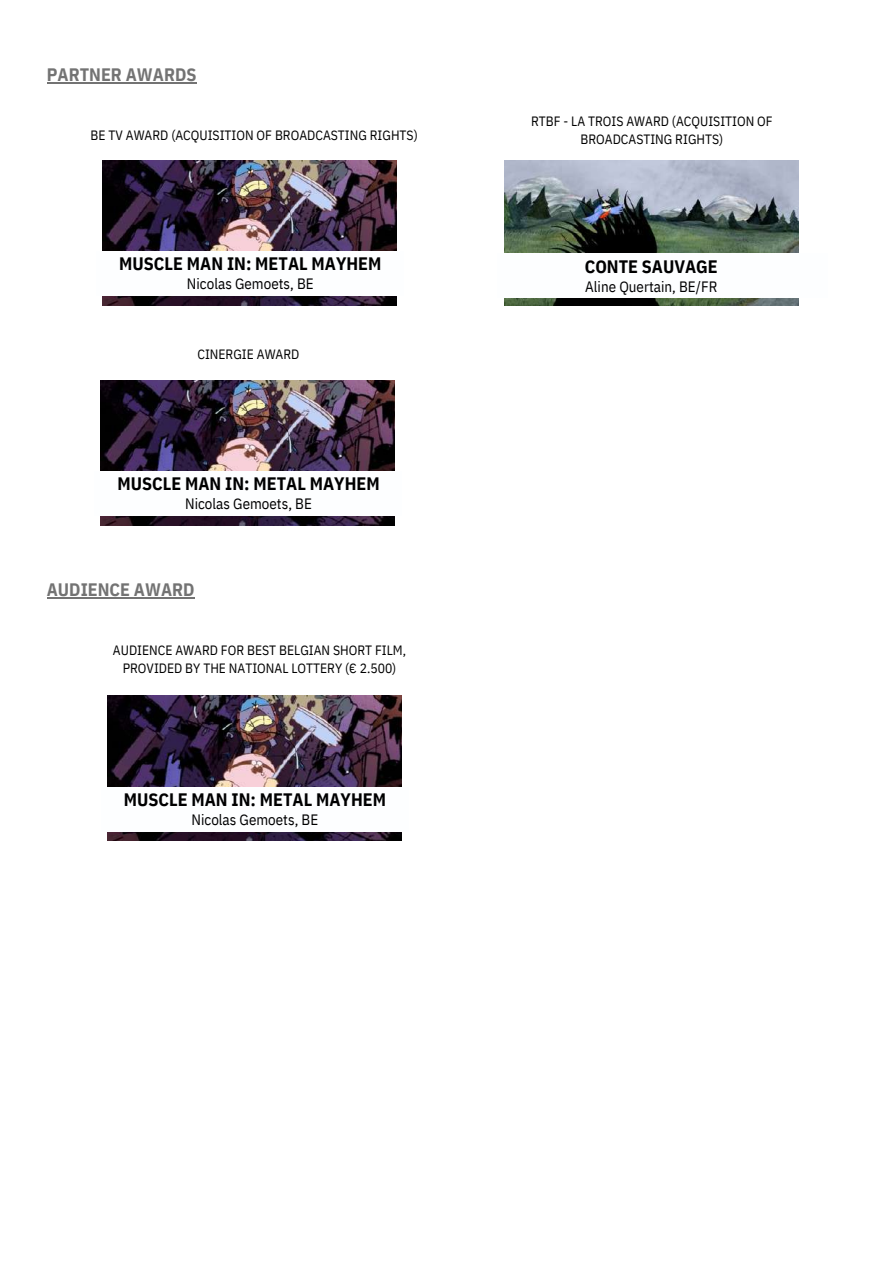
<style>
.page{position:relative;width:894px;height:1264px;background:#fff}
.page>*{position:absolute;margin:0;border:0;box-sizing:border-box;transform-origin:0 0}
.t1{font:700 18px "IBM Plex Sans Cond";color:#000}
.t2{font:700 18px "IBM Plex Sans Cond";color:#737373}
.t3{font:15px "IBM Plex Sans Cond";color:#000}
.t4{font:13.5px/18px "IBM Plex Sans Cond";color:#000;text-align:center}
</style>
<div class="page">
<img style="left:103px;top:160px;width:293px;height:145px">
<img style="left:107px;top:695px;width:294px;height:145px">
<img style="left:101px;top:380px;width:293px;height:145px">
<img style="left:504px;top:160px;width:293px;height:145px">
<div style="left:496px;top:254px;width:331px;height:44px;background:#fdfeff"></div>
<div style="left:96px;top:251px;width:308px;height:45px;background:#fdfeff"></div>
<div style="left:101px;top:786px;width:307px;height:45px;background:#fdfeff"></div>
<div style="left:95px;top:471px;width:307px;height:44px;background:#fdfeff"></div>
<hr style="left:47px;top:82px;width:149px;height:1px;background:#737373">
<hr style="left:47px;top:597px;width:147px;height:1px;background:#737373">
<h1 class="t2" style="left:47px;top:62px;width:151px">PARTNER AWARDS</h1>
<p class="t4" style="left:91px;top:125px;width:328px">BE TV AWARD (ACQUISITION OF BROADCASTING RIGHTS)</p>
<h1 class="t1" style="left:119px;top:252px;width:263px">MUSCLE MAN IN: METAL MAYHEM</h1>
<p class="t3" style="left:187px;top:274px;width:128px">Nicolas Gemoets, BE</p>
<p class="t4" style="left:197px;top:345px;width:103px">CINERGIE AWARD</p>
<h1 class="t1" style="left:117px;top:471px;width:263px">MUSCLE MAN IN: METAL MAYHEM</h1>
<p class="t3" style="left:185px;top:494px;width:128px">Nicolas Gemoets, BE</p>
<h1 class="t2" style="left:47px;top:578px;width:149px">AUDIENCE AWARD</h1>
<p class="t4" style="left:113px;top:641px;width:295px">AUDIENCE AWARD FOR BEST BELGIAN SHORT FILM,<br>PROVIDED BY THE NATIONAL LOTTERY (€ 2.500)</p>
<h1 class="t1" style="left:124px;top:787px;width:263px">MUSCLE MAN IN: METAL MAYHEM</h1>
<p class="t3" style="left:191px;top:809px;width:128px">Nicolas Gemoets, BE</p>
<p class="t4" style="left:531px;top:112px;width:243px">RTBF - LA TROIS AWARD (ACQUISITION OF<br>BROADCASTING RIGHTS)</p>
<h1 class="t1" style="left:584px;top:254px;width:134px">CONTE SAUVAGE</h1>
<p class="t3" style="left:585px;top:277px;width:134px">Aline Quertain, BE/FR</p>
</div>
